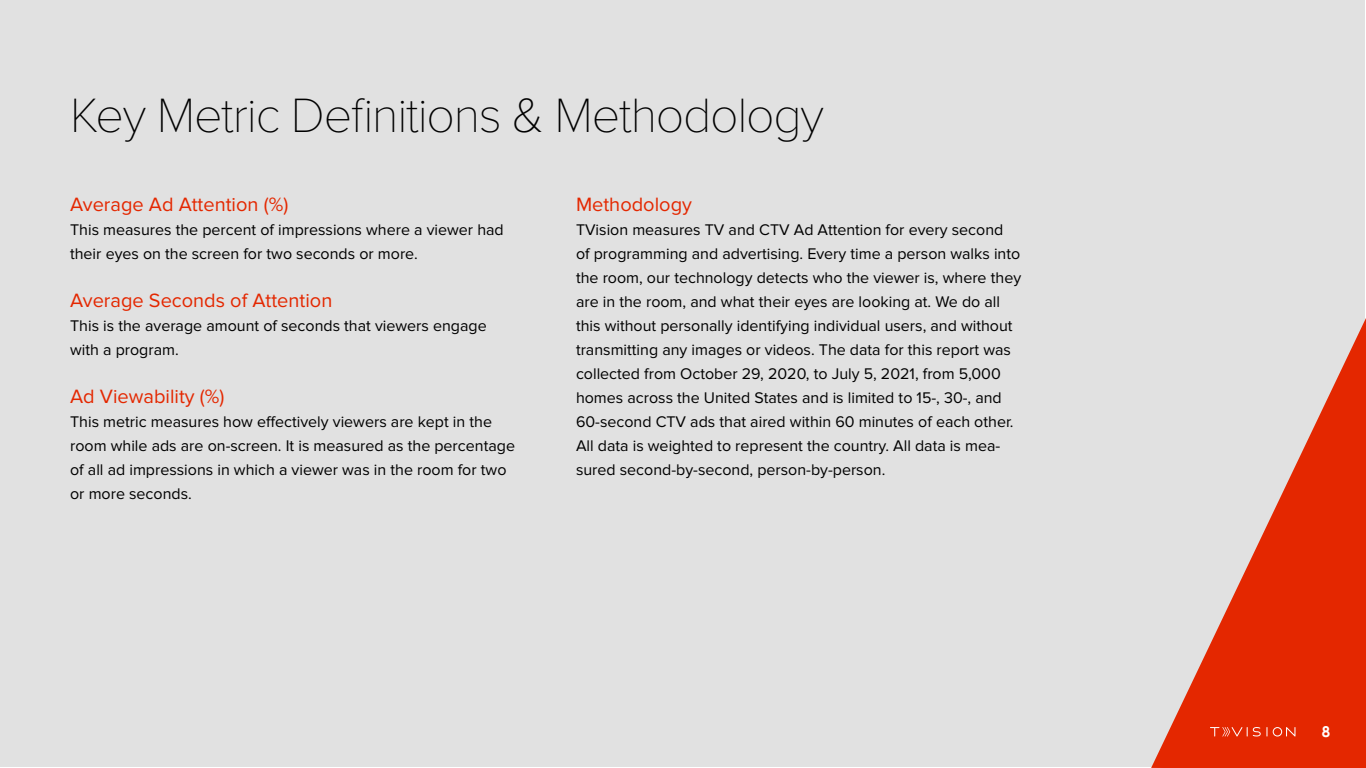
<style>
.page{position:relative;width:1366px;height:768px;background:#fff}
.page>*{position:absolute;margin:0;border:0;box-sizing:border-box;transform-origin:0 0}
.t1{font:100 50px "Proxima Nova T";letter-spacing:-.025em;color:#000}
.t2{font:20px "Proxima Nova";color:#e42700}
.t3{font:16px/24px "Proxima Nova";color:#000}
.t4{font:700 15px "Century Gothic";color:#fff}
</style>
<div class="page">
<div style="left:0;top:0;width:1365px;height:768px;background:#e1e1e1"></div>
<svg style="left:1151px;top:318px;width:215px;height:450px"></svg>
<svg style="left:1273px;top:727px;width:22px;height:10px"></svg>
<svg style="left:1210px;top:727px;width:57px;height:10px"></svg>
<h1 class="t1" style="left:70px;top:87px;width:755px">Key Metric Definitions &amp; Methodology</h1>
<p class="t2" style="left:70px;top:193px;width:220px">Average Ad Attention (%)</p>
<p class="t3" style="left:70px;top:218px;width:435px">This measures the percent of impressions where a viewer had their eyes on the screen for two seconds or more.</p>
<p class="t2" style="left:70px;top:289px;width:264px">Average Seconds of Attention</p>
<p class="t3" style="left:70px;top:314px;width:418px">This is the average amount of seconds that viewers engage with a program.</p>
<p class="t2" style="left:70px;top:385px;width:156px">Ad Viewability (%)</p>
<p class="t3" style="left:70px;top:410px;width:446px">This metric measures how effectively viewers are kept in the room while ads are on-screen. It is measured as the percentage of all ad impressions in which a viewer was in the room for two or more seconds.</p>
<p class="t2" style="left:576px;top:193px;width:117px">Methodology</p>
<p class="t3" style="left:576px;top:218px;width:447px">TVision measures TV and CTV Ad Attention for every second<br>of programming and advertising. Every time a person walks into the room, our technology detects who the viewer is, where they are in the room, and what their eyes are looking at. We do all this without personally identifying individual users, and without transmitting any images or videos. The data for this report was collected from October 29, 2020, to July 5, 2021, from 5,000 homes across the United States and is limited to 15-, 30-, and 60-second CTV ads that aired within 60 minutes of each other.<br>All data is weighted to represent the country. All data is mea&shy;sured second-by-second, person-by-person.</p>
<p class="t4" style="left:1322px;top:720px;width:10px">8</p>
</div>
